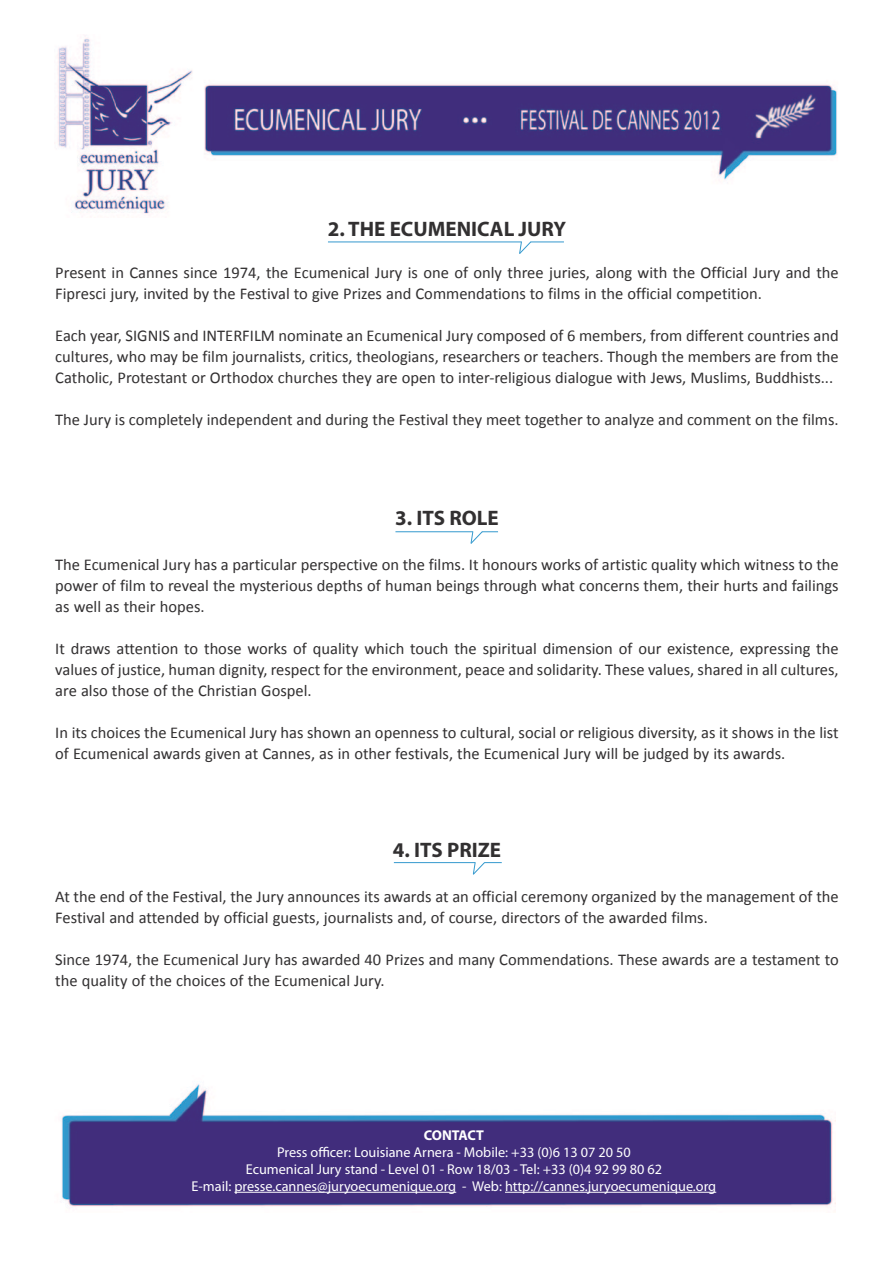
<style>
.page{position:relative;width:893px;height:1263px;background:#fff}
.page>*{position:absolute;margin:0;border:0;box-sizing:border-box;transform-origin:0 0}
.t1{font:700 21px "Myriad Pro";color:#323031}
.t2{font:16.5px/21px "Calibri";color:#323031}
.t3{font:14.25px/17.1px "Myriad Pro";color:#fff;text-align:center}
.t4{font:700 14.25px "Myriad Pro";letter-spacing:-.015em;color:#fff}
</style>
<div class="page">
<img style="left:57px;top:38px;width:780px;height:176px">
<img style="left:61px;top:1084px;width:775px;height:123px">
<hr style="left:234px;top:1192px;width:222px;height:1px;background:#fff">
<hr style="left:505px;top:1192px;width:211px;height:1px;background:#fff">
<hr style="left:328px;top:242px;width:193px;height:1px;background:#3499ce">
<svg style="left:518px;top:241px;width:14px;height:13px"></svg>
<hr style="left:530px;top:242px;width:34px;height:1px;background:#3499ce">
<hr style="left:394px;top:862px;width:81px;height:1px;background:#3499ce">
<svg style="left:472px;top:862px;width:30px;height:13px"></svg>
<hr style="left:395px;top:531px;width:78px;height:1px;background:#3499ce">
<svg style="left:470px;top:531px;width:28px;height:13px"></svg>
<p class="t1" style="left:328px;top:215px;width:240px">2. THE ECUMENICAL JURY</p>
<p class="t2" style="left:55px;top:262px;width:785px">Present in Cannes since 1974, the Ecumenical Jury is one of only three juries, along with the Official Jury and the<br>Fipresci jury, invited by the Festival to give Prizes and Commendations to films in the official competition.</p>
<p class="t2" style="left:55px;top:325px;width:785px;text-align:justify">Each year, SIGNIS and INTERFILM nominate an Ecumenical Jury composed of 6 members, from different countries and cultures, who may be film journalists, critics, theologians, researchers or teachers. Though the members are from the Catholic, Protestant or Orthodox churches they are open to inter-religious dialogue with Jews, Muslims, Buddhists...</p>
<p class="t2" style="left:55px;top:409px;width:785px">The Jury is completely independent and during the Festival they meet together to analyze and comment on the films.</p>
<p class="t1" style="left:395px;top:505px;width:105px">3. ITS ROLE</p>
<p class="t2" style="left:55px;top:554px;width:785px;text-align:justify">The Ecumenical Jury has a particular perspective on the films. It honours works of artistic quality which witness to the power of film to reveal the mysterious depths of human beings through what concerns them, their hurts and failings as well as their hopes.</p>
<p class="t2" style="left:55px;top:638px;width:785px;text-align:justify">It draws attention to those works of quality which touch the spiritual dimension of our existence, expressing the values of justice, human dignity, respect for the environment, peace and solidarity. These values, shared in all cultures, are also those of the Christian Gospel.</p>
<p class="t2" style="left:55px;top:722px;width:785px">In its choices the Ecumenical Jury has shown an openness to cultural, social or religious diversity, as it shows in the list of Ecumenical awards given at Cannes, as in other festivals, the Ecumenical Jury will be judged by its awards.</p>
<p class="t1" style="left:393px;top:836px;width:110px">4. ITS PRIZE</p>
<p class="t2" style="left:55px;top:886px;width:785px">At the end of the Festival, the Jury announces its awards at an official ceremony organized by the management of the<br>Festival and attended by official guests, journalists and, of course, directors of the awarded films.</p>
<p class="t2" style="left:55px;top:949px;width:785px">Since 1974, the Ecumenical Jury has awarded 40 Prizes and many Commendations. These awards are a testament to the quality of the choices of the Ecumenical Jury.</p>
<p class="t4" style="left:424px;top:1125px;width:62px">CONTACT</p>
<p class="t3" style="left:192px;top:1143px;width:526px">Press officer: Louisiane Arnera - Mobile: +33 (0)6 13 07 20 50<br>Ecumenical Jury stand - Level 01 - Row 18/03 - Tel: +33 (0)4 92 99 80 62<br>E-mail: presse.cannes@juryoecumenique.org - Web: http://cannes.juryoecumenique.org</p>
</div>
